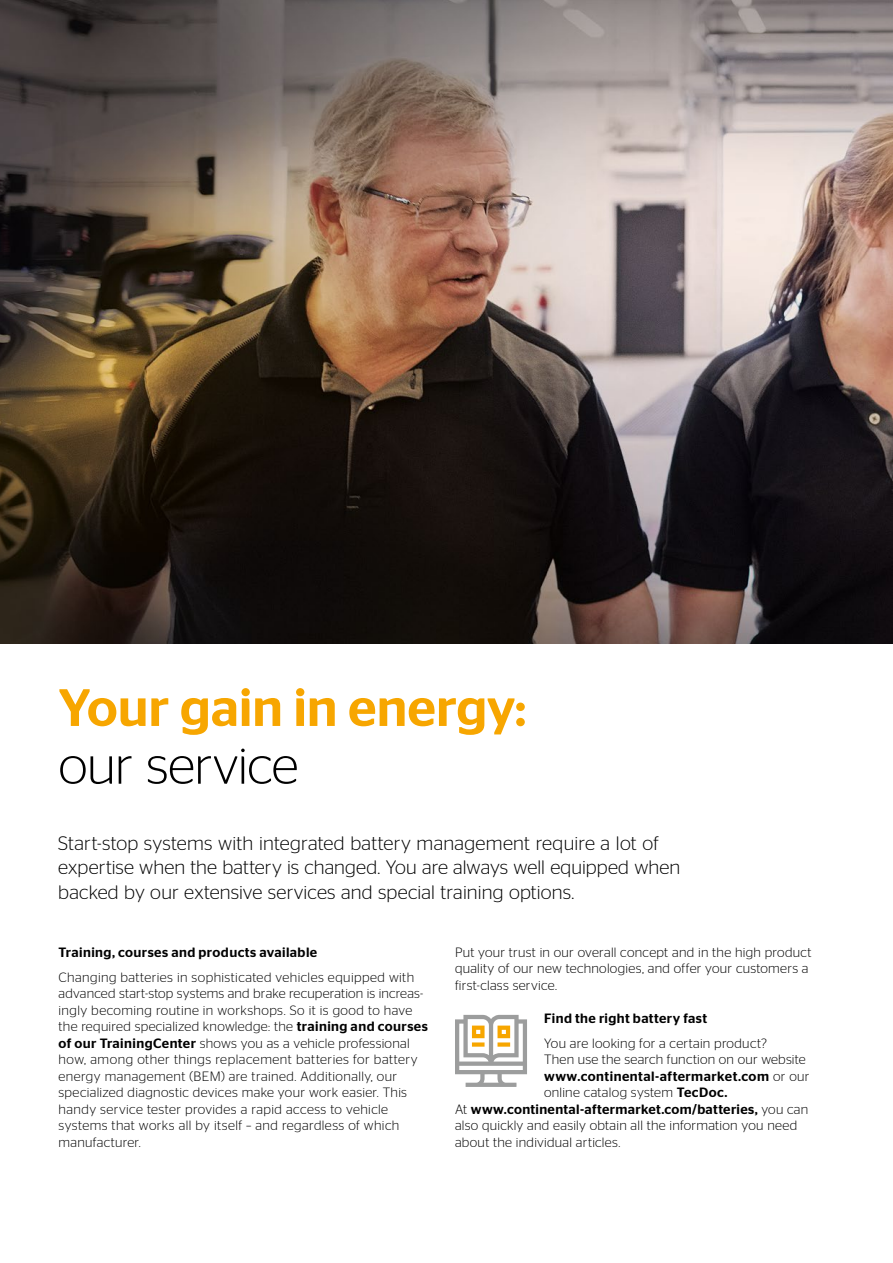
<style>
.page{position:relative;width:893px;height:1263px;background:#fff}
.page>*{position:absolute;margin:0;border:0;box-sizing:border-box;transform-origin:0 0}
.Headline_47pt{font:500 52.5px/57.8px "Continental Stag Sans";letter-spacing:-.005em;color:#f7a600}
.Intro-text_13pt{font:300 19.5px/24.8px "Continental Stag Sans";letter-spacing:.01em;color:#000}
.copy{font:300 13.5px/16.5px "Continental Stag Sans";letter-spacing:.025em;color:#000}
.Copy_9pt{font:300 13.5px "Continental Stag Sans";letter-spacing:.02em;color:#000}
.Copy_9pt-2{font:500 13.5px "Continental Stag Sans";letter-spacing:.03em;color:#000}
.copy-2{font:500 13.5px "Continental Stag Sans";letter-spacing:.03em;color:#000}
.s1{font-weight:300;color:#000}
.s2{font-weight:500}
.s3{font-weight:300}
</style>
<div class="page">
<img style="left:0;top:0;width:893px;height:643px">
<svg style="left:455px;top:1015px;width:72px;height:72px"></svg>
<p class="Headline_47pt" style="left:58px;top:679px;width:469px">Your gain in energy: <span class="s1">our service</span></p>
<p class="Intro-text_13pt" style="left:58px;top:830px;width:623px">Start-stop systems with integrated battery management require a lot of expertise when the battery is changed. You are always well equipped when backed by our extensive services and special training options.</p>
<p class="copy-2" style="left:59px;top:944px;width:260px">Training, courses and products available</p>
<p class="copy" style="left:59px;top:968px;width:371px">Changing batteries in sophisticated vehicles equipped with advanced start-stop systems and brake recuperation is increas&shy;ingly becoming routine in workshops. So it is good to have the required specialized knowledge: the <span class="s2">training and courses of our TrainingCenter</span> shows you as a vehicle professional how, among other things replacement batteries for battery energy management (BEM) are trained. Additionally, our specialized diagnostic devices make your work easier. This handy service tester provides a rapid access to vehicle systems that works all by itself – and regardless of which manufacturer.</p>
<p class="copy" style="left:455px;top:944px;width:358px">Put your trust in our overall concept and in the high product quality of our new technologies, and offer your customers a first-class service.</p>
<p class="Copy_9pt-2" style="left:544px;top:1010px;width:165px">Find the right battery fast</p>
<p class="Copy_9pt" style="left:544px;top:1035px;width:224px">You are looking for a certain product?</p>
<p class="Copy_9pt" style="left:544px;top:1052px;width:263px">Then use the search function on our website</p>
<p class="Copy_9pt-2" style="left:544px;top:1068px;width:267px">www.continental-aftermarket.com <span class="s3">or our</span></p>
<p class="Copy_9pt" style="left:544px;top:1085px;width:185px">online catalog system <span class="s2">TecDoc.</span></p>
<p class="Copy_9pt-2" style="left:455px;top:1101px;width:355px"><span class="s3">At</span> www.continental-aftermarket.com/batteries, <span class="s3">you can</span></p>
<p class="Copy_9pt" style="left:455px;top:1118px;width:344px">also quickly and easily obtain all the information you need</p>
<p class="Copy_9pt" style="left:455px;top:1134px;width:167px">about the individual articles.</p>
</div>
